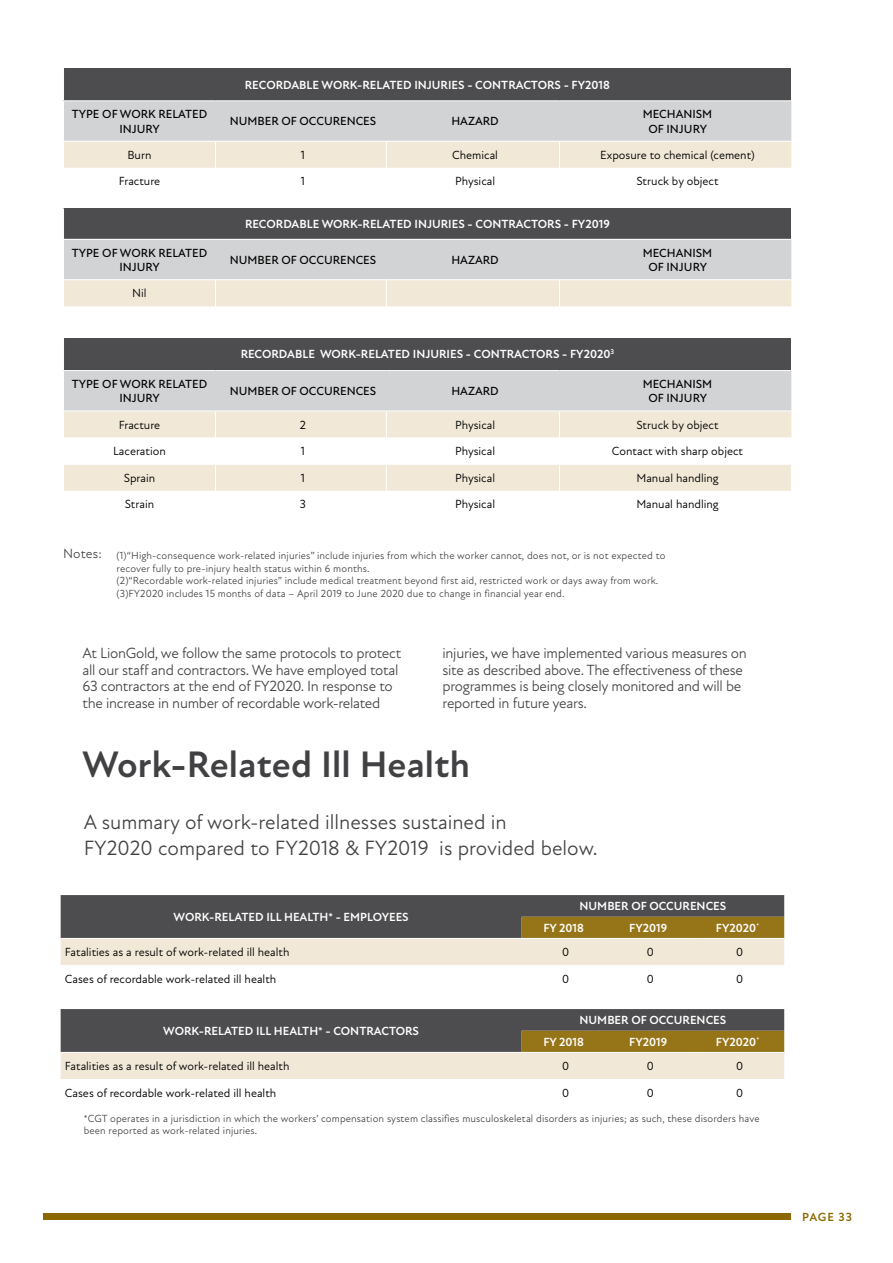
<style>
.page{position:relative;width:893px;height:1263px;background:#fff}
.page>*{position:absolute;margin:0;border:0;box-sizing:border-box;transform-origin:0 0}
.t1{font:700 37.5px "Atten New";letter-spacing:.005em;color:#414042}
.t2{font:21px/25.5px "Atten New";color:#414042}
.t3{font:15px/16.5px "Atten New";letter-spacing:-.02em;color:#414042}
.t4{font:13.5px "Atten New";letter-spacing:.005em;color:#414042}
.t5{font:12px "Atten New";color:#000}
.t6{font:700 12px/21.6px "Atten New";color:#fff}
.t7{font:500 12px/14.4px "Atten New";color:#000;text-align:center}
.t8{font:700 12px "Atten New";letter-spacing:.065em;color:#8b6900}
.t9{font:10.5px/12.6px "Atten New";letter-spacing:.01em;color:#414042}
</style>
<div class="page">
<div style="left:64px;top:68px;width:727px;height:33px;background:#4d4d4f"></div>
<svg style="left:64px;top:101px;width:727px;height:67px;background:#dedbd6"></svg>
<hr style="left:63px;top:100px;width:152px;height:1px;background:#fff">
<hr style="left:215px;top:100px;width:171px;height:1px;background:#fff">
<hr style="left:386px;top:100px;width:173px;height:1px;background:#fff">
<hr style="left:559px;top:100px;width:232px;height:1px;background:#fff">
<hr style="left:63px;top:141px;width:152px;height:1px;background:#fff">
<hr style="left:215px;top:141px;width:171px;height:1px;background:#fff">
<hr style="left:386px;top:141px;width:173px;height:1px;background:#fff">
<hr style="left:559px;top:141px;width:232px;height:1px;background:#fff">
<div style="left:64px;top:338px;width:727px;height:33px;background:#4d4d4f"></div>
<hr style="left:63px;top:370px;width:152px;height:1px;background:#fff">
<hr style="left:215px;top:370px;width:171px;height:1px;background:#fff">
<hr style="left:386px;top:370px;width:173px;height:1px;background:#fff">
<hr style="left:559px;top:370px;width:232px;height:1px;background:#fff">
<svg style="left:64px;top:371px;width:728px;height:120px"></svg>
<div style="left:64px;top:208px;width:727px;height:31px;background:#4d4d4f"></div>
<svg style="left:64px;top:240px;width:727px;height:66px;background:#dddbd5"></svg>
<hr style="left:63px;top:279px;width:152px;height:1px;background:#fff">
<hr style="left:215px;top:279px;width:171px;height:1px;background:#fff">
<hr style="left:386px;top:279px;width:173px;height:1px;background:#fff">
<hr style="left:559px;top:279px;width:232px;height:1px;background:#fff">
<svg style="left:60px;top:895px;width:724px;height:70px;background:#938c7d"></svg>
<hr style="left:61px;top:938px;width:461px;height:1px;background:#fff">
<hr style="left:522px;top:938px;width:84px;height:1px;background:#fff">
<hr style="left:606px;top:938px;width:85px;height:1px;background:#fff">
<hr style="left:691px;top:938px;width:93px;height:1px;background:#fff">
<svg style="left:60px;top:1009px;width:724px;height:70px;background:#938c7d"></svg>
<hr style="left:61px;top:1052px;width:461px;height:1px;background:#fff">
<hr style="left:522px;top:1052px;width:84px;height:1px;background:#fff">
<hr style="left:606px;top:1052px;width:85px;height:1px;background:#fff">
<hr style="left:691px;top:1052px;width:93px;height:1px;background:#fff">
<div style="left:44px;top:1214px;width:747px;height:6px;background:#8b6900"></div>
<p class="t6" style="left:245px;top:74px;width:367px">RECORDABLE WORK-RELATED INJURIES - CONTRACTORS - FY2018</p>
<p class="t7" style="left:72px;top:107px;width:137px">TYPE OF WORK RELATED<br>INJURY</p>
<p class="t7" style="left:230px;top:114px;width:148px">NUMBER OF OCCURENCES</p>
<p class="t7" style="left:451px;top:114px;width:49px">HAZARD</p>
<p class="t7" style="left:643px;top:107px;width:71px">MECHANISM<br>OF INJURY</p>
<p class="t5" style="left:127px;top:148px;width:26px">Burn</p>
<p class="t5" style="left:301px;top:148px;width:6px">1</p>
<p class="t5" style="left:452px;top:148px;width:47px">Chemical</p>
<p class="t5" style="left:600px;top:148px;width:156px">Exposure to chemical (cement)</p>
<p class="t5" style="left:119px;top:174px;width:43px">Fracture</p>
<p class="t5" style="left:301px;top:174px;width:6px">1</p>
<p class="t5" style="left:455px;top:174px;width:42px">Physical</p>
<p class="t5" style="left:636px;top:174px;width:84px">Struck by object</p>
<p class="t6" style="left:245px;top:214px;width:366px">RECORDABLE WORK-RELATED INJURIES - CONTRACTORS - FY2019</p>
<p class="t7" style="left:72px;top:246px;width:137px">TYPE OF WORK RELATED<br>INJURY</p>
<p class="t7" style="left:230px;top:253px;width:148px">NUMBER OF OCCURENCES</p>
<p class="t7" style="left:451px;top:253px;width:49px">HAZARD</p>
<p class="t7" style="left:643px;top:246px;width:71px">MECHANISM<br>OF INJURY</p>
<p class="t5" style="left:132px;top:286px;width:16px">Nil</p>
<p class="t6" style="left:241px;top:344px;width:375px">RECORDABLE WORK-RELATED INJURIES - CONTRACTORS - FY2020<sup>3</sup></p>
<p class="t7" style="left:72px;top:377px;width:137px">TYPE OF WORK RELATED<br>INJURY</p>
<p class="t7" style="left:230px;top:384px;width:148px">NUMBER OF OCCURENCES</p>
<p class="t7" style="left:451px;top:384px;width:49px">HAZARD</p>
<p class="t7" style="left:643px;top:377px;width:71px">MECHANISM<br>OF INJURY</p>
<p class="t5" style="left:119px;top:417px;width:43px">Fracture</p>
<p class="t5" style="left:300px;top:417px;width:8px">2</p>
<p class="t5" style="left:455px;top:417px;width:42px">Physical</p>
<p class="t5" style="left:636px;top:417px;width:84px">Struck by object</p>
<p class="t5" style="left:113px;top:444px;width:54px">Laceration</p>
<p class="t5" style="left:301px;top:444px;width:6px">1</p>
<p class="t5" style="left:455px;top:444px;width:42px">Physical</p>
<p class="t5" style="left:612px;top:444px;width:133px">Contact with sharp object</p>
<p class="t5" style="left:124px;top:471px;width:33px">Sprain</p>
<p class="t5" style="left:301px;top:471px;width:6px">1</p>
<p class="t5" style="left:455px;top:471px;width:42px">Physical</p>
<p class="t5" style="left:636px;top:471px;width:84px">Manual handling</p>
<p class="t5" style="left:125px;top:497px;width:31px">Strain</p>
<p class="t5" style="left:300px;top:497px;width:8px">3</p>
<p class="t5" style="left:455px;top:497px;width:42px">Physical</p>
<p class="t5" style="left:636px;top:497px;width:84px">Manual handling</p>
<p class="t4" style="left:63px;top:545px;width:40px">Notes:</p>
<p class="t9" style="left:117px;top:550px;width:550px">(1)“High-consequence work-related injuries” include injuries from which the worker cannot, does not, or is not expected to recover fully to pre-injury health status within 6 months.<br>(2)“Recordable work-related injuries” include medical treatment beyond first aid, restricted work or days away from work. (3)FY2020 includes 15 months of data – April 2019 to June 2020 due to change in financial year end.</p>
<h3 class="t3" style="left:82px;top:645px;width:320px">At LionGold, we follow the same protocols to protect all our staff and contractors. We have employed total 63 contractors at the end of FY2020. In response to the increase in number of recordable work-related</h3>
<h3 class="t3" style="left:443px;top:645px;width:306px">injuries, we have implemented various measures on site as described above. The effectiveness of these programmes is being closely monitored and will be reported in future years.</h3>
<h1 class="t1" style="left:82px;top:742px;width:389px">Work-Related Ill Health</h1>
<h2 class="t2" style="left:84px;top:810px;width:516px">A summary of work-related illnesses sustained in<br>FY2020 compared to FY2018 &amp; FY2019 is provided below.</h2>
<p class="t6" style="left:174px;top:906px;width:237px">WORK-RELATED ILL HEALTH* - EMPLOYEES</p>
<p class="t6" style="left:543px;top:895px;width:184px;text-indent:36px">NUMBER OF OCCURENCES<br>FY 2018</p>
<p class="t6" style="left:629px;top:917px;width:40px">FY2019</p>
<p class="t6" style="left:716px;top:917px;width:45px">FY2020<sup>*</sup></p>
<p class="t5" style="left:65px;top:945px;width:226px">Fatalities as a result of work-related ill health</p>
<p class="t5" style="left:562px;top:945px;width:9px">0</p>
<p class="t5" style="left:647px;top:945px;width:9px">0</p>
<p class="t5" style="left:736px;top:945px;width:9px">0</p>
<p class="t5" style="left:65px;top:972px;width:213px">Cases of recordable work-related ill health</p>
<p class="t5" style="left:562px;top:972px;width:9px">0</p>
<p class="t5" style="left:647px;top:972px;width:9px">0</p>
<p class="t5" style="left:736px;top:972px;width:9px">0</p>
<p class="t6" style="left:163px;top:1020px;width:257px">WORK-RELATED ILL HEALTH* - CONTRACTORS</p>
<p class="t6" style="left:543px;top:1009px;width:184px;text-indent:36px">NUMBER OF OCCURENCES<br>FY 2018</p>
<p class="t6" style="left:629px;top:1031px;width:40px">FY2019</p>
<p class="t6" style="left:716px;top:1031px;width:45px">FY2020<sup>*</sup></p>
<p class="t5" style="left:65px;top:1059px;width:226px">Fatalities as a result of work-related ill health</p>
<p class="t5" style="left:562px;top:1059px;width:9px">0</p>
<p class="t5" style="left:647px;top:1059px;width:9px">0</p>
<p class="t5" style="left:736px;top:1059px;width:9px">0</p>
<p class="t5" style="left:65px;top:1085px;width:213px">Cases of recordable work-related ill health</p>
<p class="t5" style="left:562px;top:1085px;width:9px">0</p>
<p class="t5" style="left:647px;top:1085px;width:9px">0</p>
<p class="t5" style="left:736px;top:1085px;width:9px">0</p>
<p class="t9" style="left:84px;top:1112px;width:677px">*CGT operates in a jurisdiction in which the workers’ compensation system classifies musculoskeletal disorders as injuries; as such, these disorders have been reported as work-related injuries.</p>
<p class="t8" style="left:802px;top:1210px;width:51px">PAGE 33</p>
</div>
